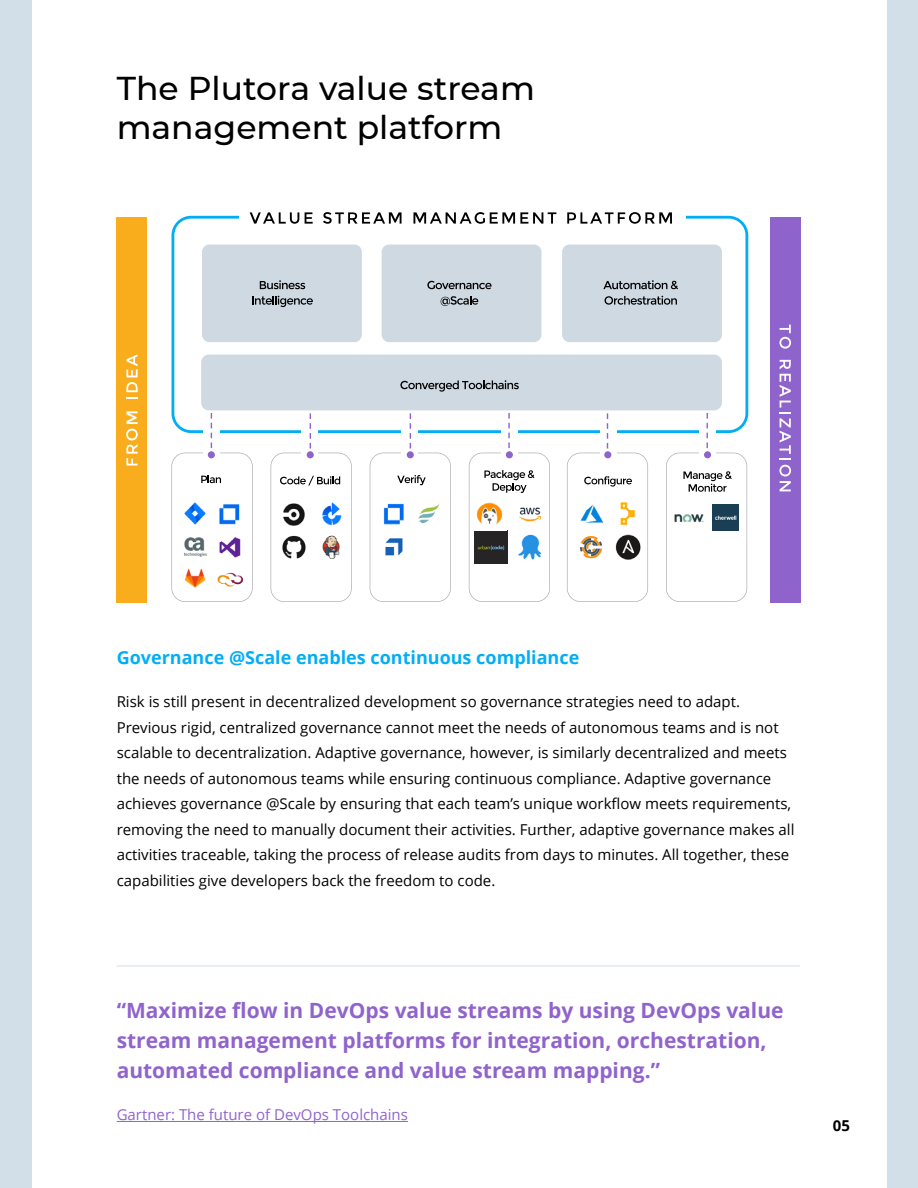
<style>
.page{position:relative;width:918px;height:1188px;background:#d3dfe8}
.page>*{position:absolute;margin:0;border:0;box-sizing:border-box;transform-origin:0 0}
.t1{font:500 33px/39px "Montserrat";color:#000}
.t2{font:700 21px/30px "Open Sans";color:#9063cd}
.t3{font:700 18px "Open Sans";color:#02aef6}
.t4{font:15px/25.5px "Open Sans";color:#000}
.t5{font:15px "Open Sans";color:#9063cd}
.t6{font:700 15px "Open Sans";color:#000}
</style>
<div class="page">
<div style="left:32px;top:0;width:854px;height:1188px;background:#fff"></div>
<div style="left:117px;top:217px;width:30px;height:385px;background:#faad1c"></div>
<svg style="left:172px;top:216px;width:576px;height:217px"></svg>
<div style="left:239px;top:205px;width:446px;height:25px;background:#fff"></div>
<svg style="left:250px;top:212px;width:49px;height:12px"></svg>
<svg style="left:305px;top:212px;width:8px;height:12px"></svg>
<svg style="left:323px;top:212px;width:79px;height:12px"></svg>
<svg style="left:413px;top:212px;width:143px;height:12px"></svg>
<svg style="left:567px;top:212px;width:105px;height:12px"></svg>
<svg style="left:126px;top:411px;width:12px;height:55px"></svg>
<svg style="left:126px;top:398px;width:12px;height:1px"></svg>
<svg style="left:126px;top:354px;width:12px;height:38px"></svg>
<div style="left:770px;top:217px;width:30px;height:385px;background:#8f63cc"></div>
<svg style="left:779px;top:325px;width:12px;height:24px"></svg>
<svg style="left:779px;top:360px;width:12px;height:131px"></svg>
<svg style="left:401px;top:410px;width:17px;height:3px"></svg>
<svg style="left:501px;top:410px;width:17px;height:3px"></svg>
<svg style="left:600px;top:410px;width:17px;height:3px"></svg>
<svg style="left:699px;top:410px;width:17px;height:3px"></svg>
<svg style="left:370px;top:413px;width:81px;height:189px"></svg>
<svg style="left:567px;top:413px;width:81px;height:189px"></svg>
<svg style="left:666px;top:413px;width:81px;height:189px"></svg>
<svg style="left:271px;top:413px;width:81px;height:189px"></svg>
<svg style="left:469px;top:413px;width:81px;height:189px"></svg>
<div style="left:202px;top:245px;width:160px;height:97px;background:#cfd9e1;border-radius:7px"></div>
<div style="left:382px;top:245px;width:159px;height:97px;background:#cfd9e1;border-radius:7px"></div>
<svg style="left:171px;top:413px;width:82px;height:189px"></svg>
<svg style="left:260px;top:280px;width:45px;height:9px"></svg>
<svg style="left:252px;top:296px;width:61px;height:11px"></svg>
<svg style="left:427px;top:281px;width:64px;height:8px"></svg>
<svg style="left:441px;top:296px;width:37px;height:10px"></svg>
<svg style="left:603px;top:280px;width:75px;height:9px"></svg>
<svg style="left:605px;top:296px;width:72px;height:9px"></svg>
<div style="left:201px;top:355px;width:521px;height:55px;background:#cfd9e1;border-radius:8px"></div>
<svg style="left:400px;top:380px;width:119px;height:12px"></svg>
<hr style="left:117px;top:1121px;width:291px;height:1px;background:#9063cd">
<hr style="left:117px;top:966px;width:683px;height:1px;background:#d3dfe8">
<h1 class="t1" style="left:117px;top:71px;width:420px">The Plutora value stream management platform</h1>
<p class="t3" style="left:117px;top:651px;width:464px">Governance @Scale enables continuous compliance</p>
<p class="t4" style="left:117px;top:691px;width:679px">Risk is still present in decentralized development so governance strategies need to adapt.<br>Previous rigid, centralized governance cannot meet the needs of autonomous teams and is not scalable to decentralization. Adaptive governance, however, is similarly decentralized and meets the needs of autonomous teams while ensuring continuous compliance. Adaptive governance achieves governance @Scale by ensuring that each team’s unique workflow meets requirements, removing the need to manually document their activities. Further, adaptive governance makes all activities traceable, taking the process of release audits from days to minutes. All together, these capabilities give developers back the freedom to code.</p>
<h2 class="t2" style="left:117px;top:995px;width:668px">“Maximize flow in DevOps value streams by using DevOps value stream management platforms for integration, orchestration, automated compliance and value stream mapping.”</h2>
<p class="t5" style="left:117px;top:1108px;width:293px">Gartner: The future of DevOps Toolchains</p>
<p class="t6" style="left:833px;top:1120px;width:19px">05</p>
</div>
